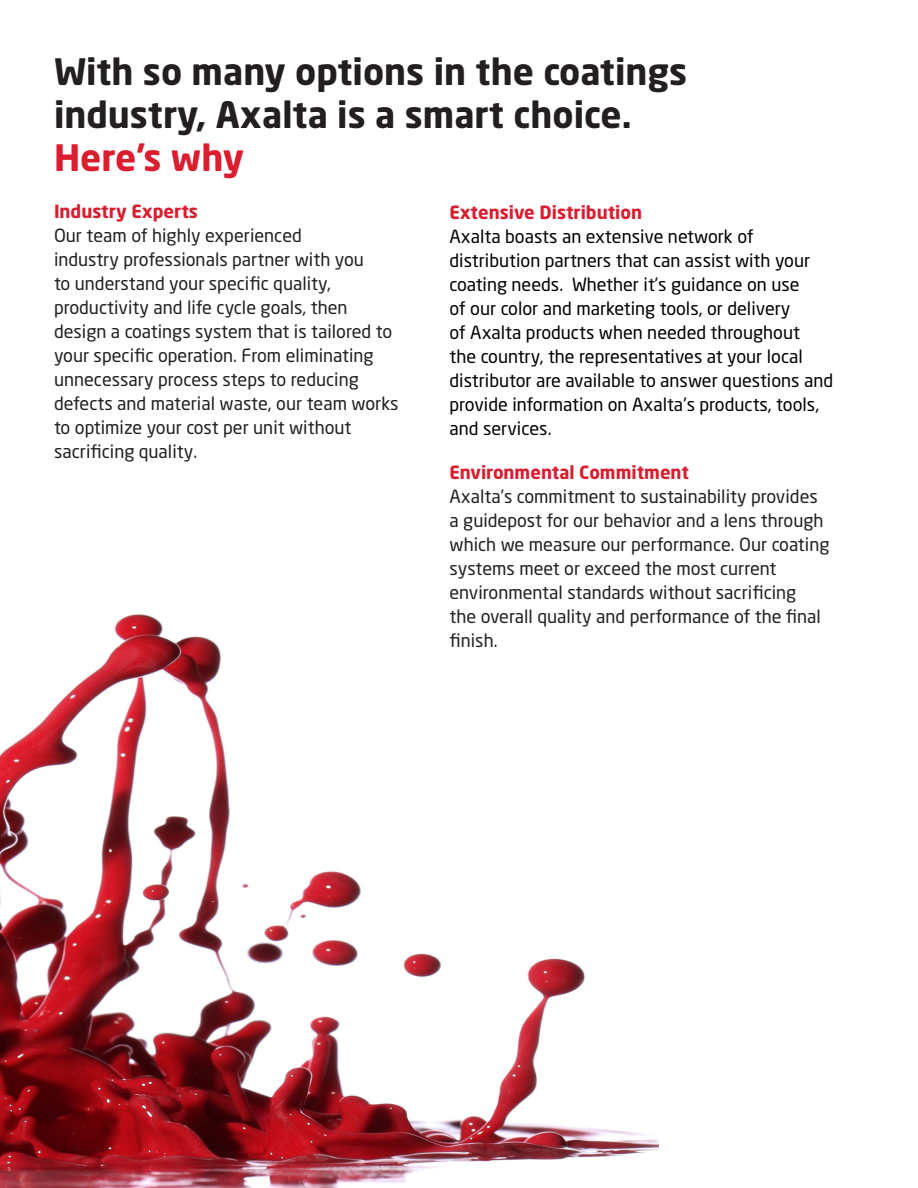
<style>
.page{position:relative;width:918px;height:1188px;background:#fff}
.page>*{position:absolute;margin:0;border:0;box-sizing:border-box;transform-origin:0 0}
.t1{font:700 36px "Neo Sans Pro";color:#231f20}
.t2{font:700 36px "Neo Sans Pro";color:#da1d2f}
.Paragraph_Style_2{font:18px/24px "Neo Sans Pro";color:#231f20}
.Paragraph_Style_2-2{font:18px/24px "Neo Sans Pro";color:#000}
.Sub-Head-Blue-12-Bol{font:700 18px "Neo Sans Pro";color:#da1d2f}
</style>
<div class="page">
<img style="left:0;top:614px;width:659px;height:574px">
<p class="t1" style="left:54px;top:49px;width:635px">With so many options in the coatings</p>
<p class="t1" style="left:54px;top:92px;width:579px">industry, Axalta is a smart choice.</p>
<p class="t2" style="left:54px;top:135px;width:192px">Here’s why</p>
<p class="Sub-Head-Blue-12-Bol" style="left:54px;top:200px;width:146px">Industry Experts</p>
<p class="Paragraph_Style_2" style="left:54px;top:224px;width:346px">Our team of highly experienced<br>industry professionals partner with you<br>to understand your specific quality, productivity and life cycle goals, then design a coatings system that is tailored to your specific operation. From eliminating unnecessary process steps to reducing defects and material waste, our team works to optimize your cost per unit without sacrificing quality.</p>
<p class="Sub-Head-Blue-12-Bol" style="left:450px;top:200px;width:194px">Extensive Distribution</p>
<p class="Paragraph_Style_2-2" style="left:450px;top:224px;width:385px">Axalta boasts an extensive network of distribution partners that can assist with your coating needs. Whether it’s guidance on use<br>of our color and marketing tools, or delivery<br>of Axalta products when needed throughout<br>the country, the representatives at your local distributor are available to answer questions and provide information on Axalta’s products, tools, and services.</p>
<p class="Sub-Head-Blue-12-Bol" style="left:450px;top:461px;width:241px">Environmental Commitment</p>
<p class="Paragraph_Style_2" style="left:450px;top:484px;width:381px">Axalta’s commitment to sustainability provides a guidepost for our behavior and a lens through which we measure our performance. Our coating systems meet or exceed the most current environmental standards without sacrificing<br>the overall quality and performance of the final finish.</p>
</div>
